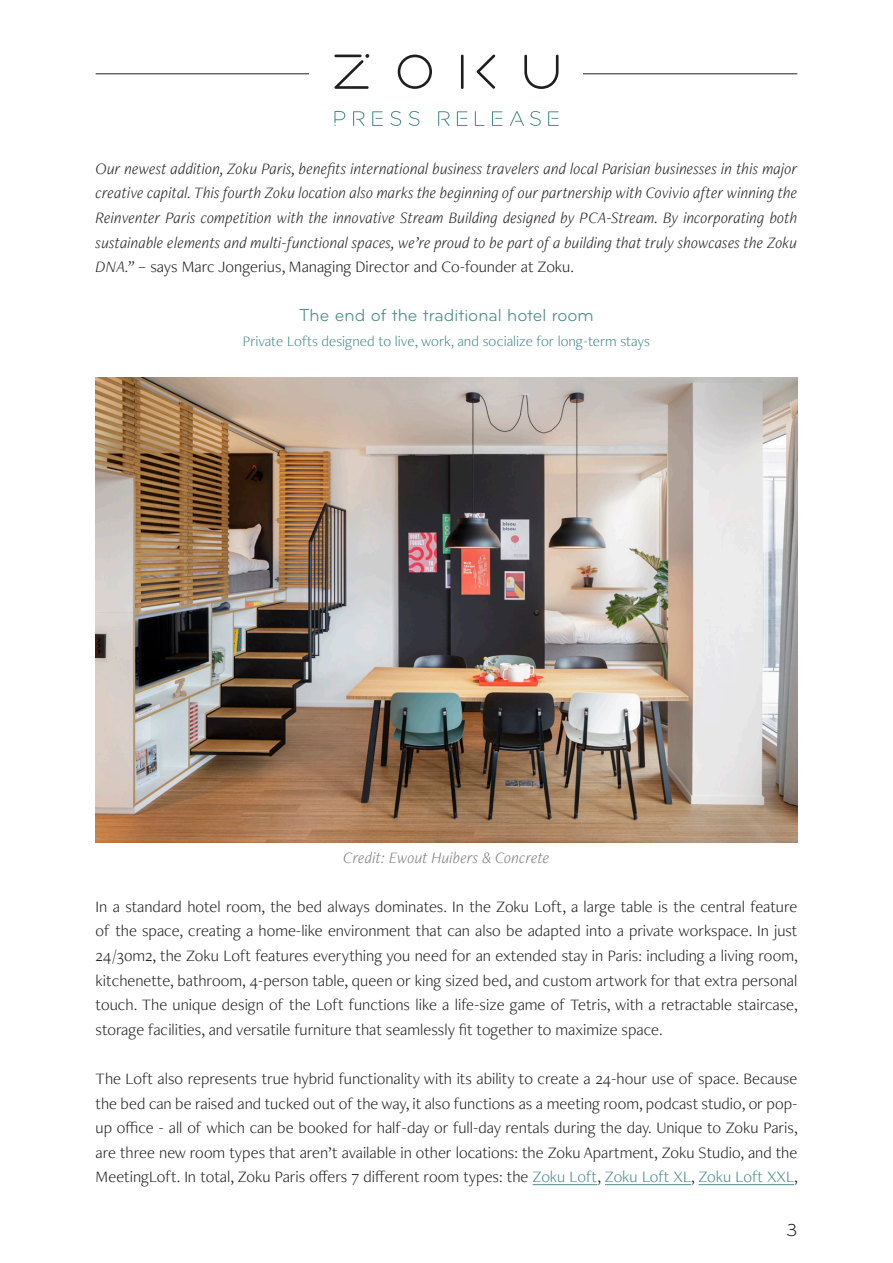
<style>
.page{position:relative;width:893px;height:1263px;background:#fff}
.page>*{position:absolute;margin:0;border:0;box-sizing:border-box;transform-origin:0 0}
.t1{font:18px "Bryant";color:#4b8a8b}
.t2{font:18px "Bryant";color:#231f20}
.t3{font:300 16.5px/24.6px "Freight Neo Pro";color:#231f20;text-align:justify}
.t4{font:italic 300 16.5px/24.6px "Freight Neo Pro";color:#231f20;text-align:justify}
.t5{font:italic 300 16.5px "Freight Neo Pro";color:#7f7e7e}
.t6{font:300 15px "Freight Neo Pro";color:#4b8a8b}
.s1{font-style:normal}
.s2{color:#4b8a8b}
</style>
<div class="page">
<hr style="left:533px;top:1184px;width:64px;height:1px;background:#4b8a8b">
<hr style="left:605px;top:1184px;width:86px;height:1px;background:#4b8a8b">
<hr style="left:698px;top:1184px;width:96px;height:1px;background:#4b8a8b">
<img style="left:96px;top:378px;width:701px;height:464px">
<hr style="left:96px;top:73px;width:701px;height:1px;background:#231f20">
<div style="left:310px;top:30px;width:273px;height:114px;background:#fff"></div>
<svg style="left:398px;top:55px;width:34px;height:34px"></svg>
<hr style="left:461px;top:55px;width:3px;height:34px;background:#201d1e">
<svg style="left:477px;top:54px;width:18px;height:35px"></svg>
<svg style="left:524px;top:55px;width:34px;height:34px"></svg>
<svg style="left:334px;top:54px;width:35px;height:35px"></svg>
<svg style="left:334px;top:111px;width:11px;height:15px"></svg>
<svg style="left:353px;top:111px;width:11px;height:15px"></svg>
<svg style="left:372px;top:111px;width:11px;height:15px"></svg>
<svg style="left:409px;top:111px;width:11px;height:15px"></svg>
<svg style="left:391px;top:111px;width:10px;height:15px"></svg>
<svg style="left:438px;top:111px;width:12px;height:15px"></svg>
<svg style="left:475px;top:111px;width:10px;height:15px"></svg>
<svg style="left:457px;top:111px;width:10px;height:15px"></svg>
<svg style="left:492px;top:111px;width:10px;height:15px"></svg>
<svg style="left:548px;top:111px;width:11px;height:15px"></svg>
<svg style="left:530px;top:111px;width:11px;height:15px"></svg>
<svg style="left:510px;top:111px;width:14px;height:15px"></svg>
<p class="t4" style="left:96px;top:156px;width:703px">Our newest addition, Zoku Paris, benefits international business travelers and local Parisian businesses in this major creative capital. This fourth Zoku location also marks the beginning of our partnership with Covivio after winning the Reinventer Paris competition with the innovative Stream Building designed by PCA-Stream. By incorporating both sustainable elements and multi-functional spaces, we’re proud to be part of a building that truly showcases the Zoku DNA.” <span class="s1">– says Marc Jongerius, Managing Director and Co-founder at Zoku.</span></p>
<p class="t1" style="left:299px;top:305px;width:296px">The end of the traditional hotel room</p>
<p class="t6" style="left:243px;top:331px;width:409px">Private Lofts designed to live, work, and socialize for long-term stays</p>
<p class="t5" style="left:343px;top:846px;width:208px">Credit: Ewout Huibers &amp; Concrete</p>
<p class="t3" style="left:96px;top:894px;width:704px">In a standard hotel room, the bed always dominates. In the Zoku Loft, a large table is the central feature of the space, creating a home-like environment that can also be adapted into a private workspace. In just 24/30m2, the Zoku Loft features everything you need for an extended stay in Paris: including a living room, kitchenette, bathroom, 4-person table, queen or king sized bed, and custom artwork for that extra personal touch. The unique design of the Loft functions like a life-size game of Tetris, with a retractable staircase, storage facilities, and versatile furniture that seamlessly fit together to maximize space.</p>
<p class="t3" style="left:96px;top:1066px;width:703px">The Loft also represents true hybrid functionality with its ability to create a 24-hour use of space. Because the bed can be raised and tucked out of the way, it also functions as a meeting room, podcast studio, or pop&shy;up office - all of which can be booked for half-day or full-day rentals during the day. Unique to Zoku Paris, are three new room types that aren’t available in other locations: the Zoku Apartment, Zoku Studio, and the MeetingLoft. In total, Zoku Paris offers 7 different room types: the <span class="s2">Zoku Loft</span>, <span class="s2">Zoku Loft XL</span>, <span class="s2">Zoku Loft XXL</span>,</p>
<p class="t2" style="left:786px;top:1219px;width:13px">3</p>
</div>
